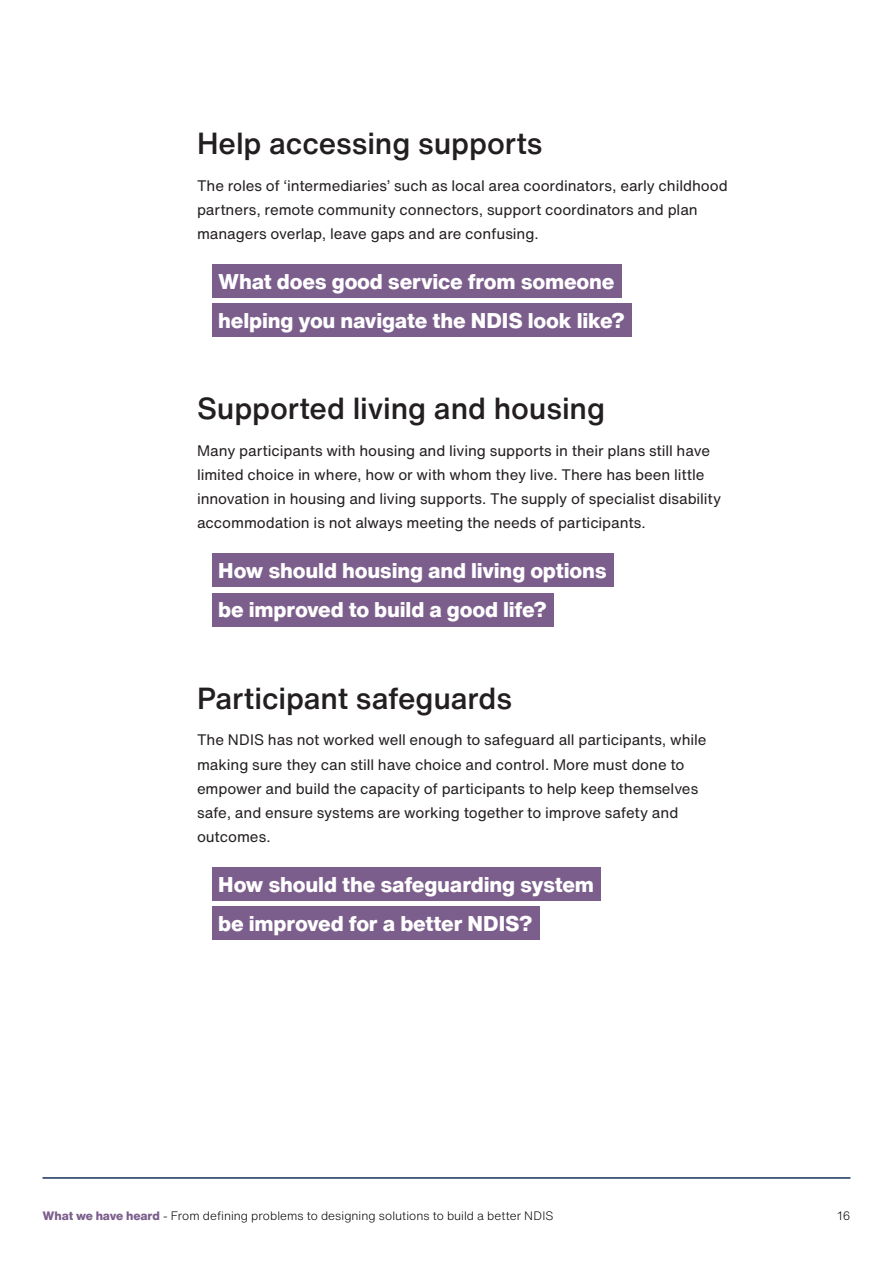
<style>
.page{position:relative;width:893px;height:1263px;background:#fff}
.page>*{position:absolute;margin:0;border:0;box-sizing:border-box;transform-origin:0 0}
.p_H3{font:500 30px "Helvetica Now Text";letter-spacing:-.005em;color:#231f20}
.Question{font:800 21px "Helvetica Now Text";letter-spacing:-.01em;color:#fff}
.p_body{font:15px/24px "Helvetica Now Text";letter-spacing:-.005em;color:#231f20}
.t1{font:300 12px "Helvetica Now Text";letter-spacing:.005em;color:#000}
.s1{font-weight:800;color:#7c5e8c}
</style>
<div class="page">
<hr style="left:43px;top:1177px;width:807px;height:2px;background:#153157">
<div style="left:212px;top:264px;width:409px;height:34px;background:#7c5e8c"></div>
<div style="left:212px;top:303px;width:419px;height:34px;background:#7c5e8c"></div>
<div style="left:212px;top:553px;width:401px;height:34px;background:#7c5e8c"></div>
<div style="left:212px;top:593px;width:342px;height:33px;background:#7c5e8c"></div>
<div style="left:212px;top:867px;width:389px;height:33px;background:#7c5e8c"></div>
<div style="left:212px;top:906px;width:327px;height:34px;background:#7c5e8c"></div>
<h3 class="p_H3" style="left:197px;top:121px;width:347px">Help accessing supports</h3>
<p class="p_body" style="left:197px;top:173px;width:532px">The roles of ‘intermediaries’ such as local area coordinators, early childhood partners, remote community connectors, support coordinators and plan managers overlap, leave gaps and are confusing.</p>
<p class="Question" style="left:218px;top:265px;width:398px">What does good service from someone</p>
<p class="Question" style="left:218px;top:305px;width:408px">helping you navigate the NDIS look like?</p>
<h3 class="p_H3" style="left:197px;top:386px;width:409px">Supported living and housing</h3>
<p class="p_body" style="left:197px;top:438px;width:526px">Many participants with housing and living supports in their plans still have limited choice in where, how or with whom they live. There has been little innovation in housing and living supports. The supply of specialist disability accommodation is not always meeting the needs of participants.</p>
<p class="Question" style="left:218px;top:555px;width:390px">How should housing and living options</p>
<p class="Question" style="left:218px;top:594px;width:330px">be improved to build a good life?</p>
<h3 class="p_H3" style="left:197px;top:675px;width:317px">Participant safeguards</h3>
<p class="p_body" style="left:197px;top:728px;width:511px">The NDIS has not worked well enough to safeguard all participants, while making sure they can still have choice and control. More must done to empower and build the capacity of participants to help keep themselves safe, and ensure systems are working together to improve safety and outcomes.</p>
<p class="Question" style="left:218px;top:868px;width:377px">How should the safeguarding system</p>
<p class="Question" style="left:218px;top:907px;width:316px">be improved for a better NDIS?</p>
<p class="t1" style="left:43px;top:1207px;width:513px"><span class="s1">What we have heard</span> - From defining problems to designing solutions to build a better NDIS</p>
<p class="t1" style="left:837px;top:1207px;width:14px">16</p>
</div>
